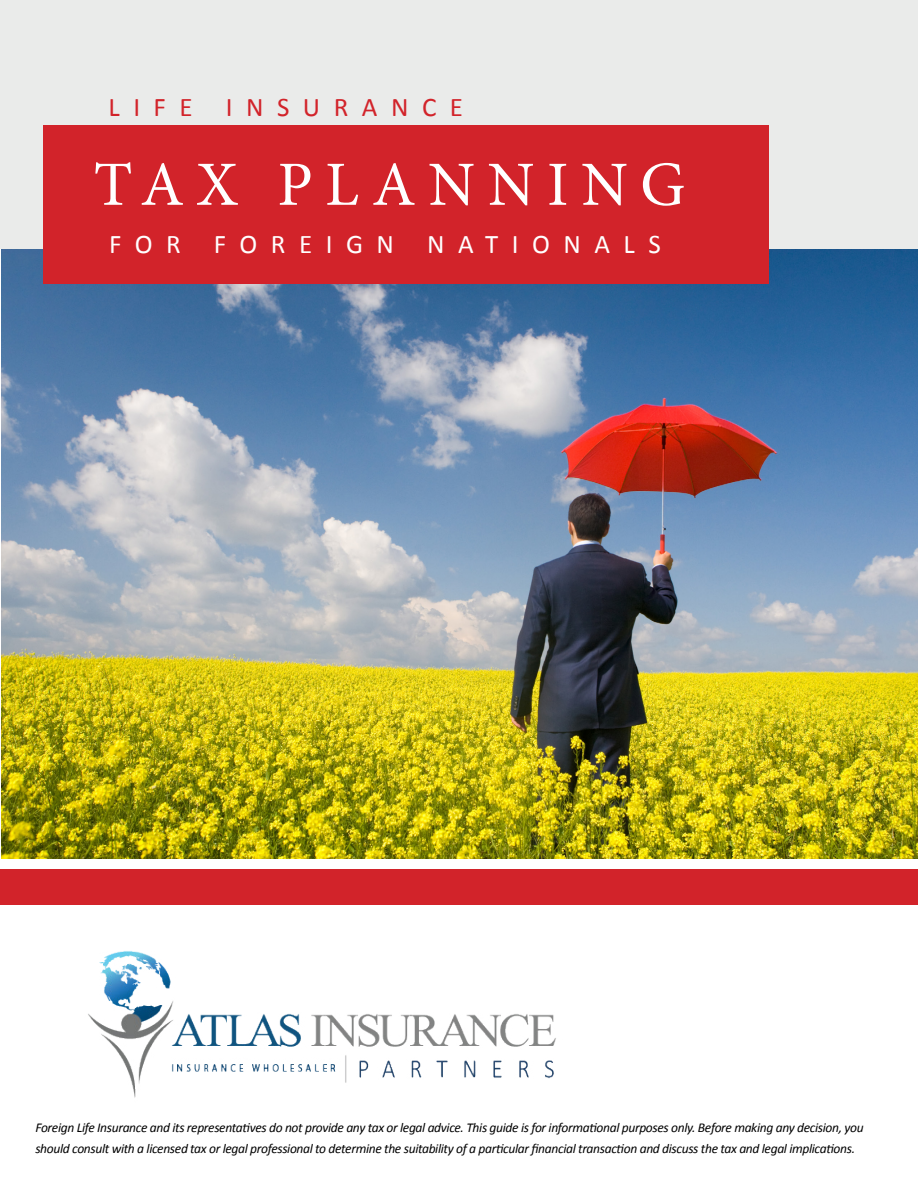
<style>
.page{position:relative;width:918px;height:1188px;background:#fff}
.page>*{position:absolute;margin:0;border:0;box-sizing:border-box;transform-origin:0 0}
.t1{font:63px "Minion Pro";letter-spacing:.2em;color:#fff}
.t2{font:27px "Calibri";letter-spacing:.5em;color:#fff}
.t3{font:27px "Calibri";letter-spacing:.5em;color:#d2232a}
.t4{font:italic 13.5px/21px "Calibri";letter-spacing:-.025em;color:#000}
</style>
<div class="page">
<div style="left:0;top:0;width:918px;height:248px;background:#e5e6e5"></div>
<img style="left:1px;top:249px;width:917px;height:610px">
<div style="left:43px;top:125px;width:726px;height:159px;background:#d2232a"></div>
<div style="left:0;top:869px;width:918px;height:36px;background:#d2232a"></div>
<img style="left:88px;top:951px;width:468px;height:147px">
<h2 class="t3" style="left:109px;top:90px;width:356px">LIFE INSURANCE</h2>
<h1 class="t1" style="left:94px;top:142px;width:593px">TAX PLANNING</h1>
<h2 class="t2" style="left:109px;top:227px;width:553px">FOR FOREIGN NATIONALS</h2>
<p class="t4" style="left:35px;top:1117px;width:830px">Foreign Life Insurance and its representatives do not provide any tax or legal advice. This guide is for informational purposes only. Before making any decision, you should consult with a licensed tax or legal professional to determine the suitability of a particular financial transaction and discuss the tax and legal implications.</p>
</div>
